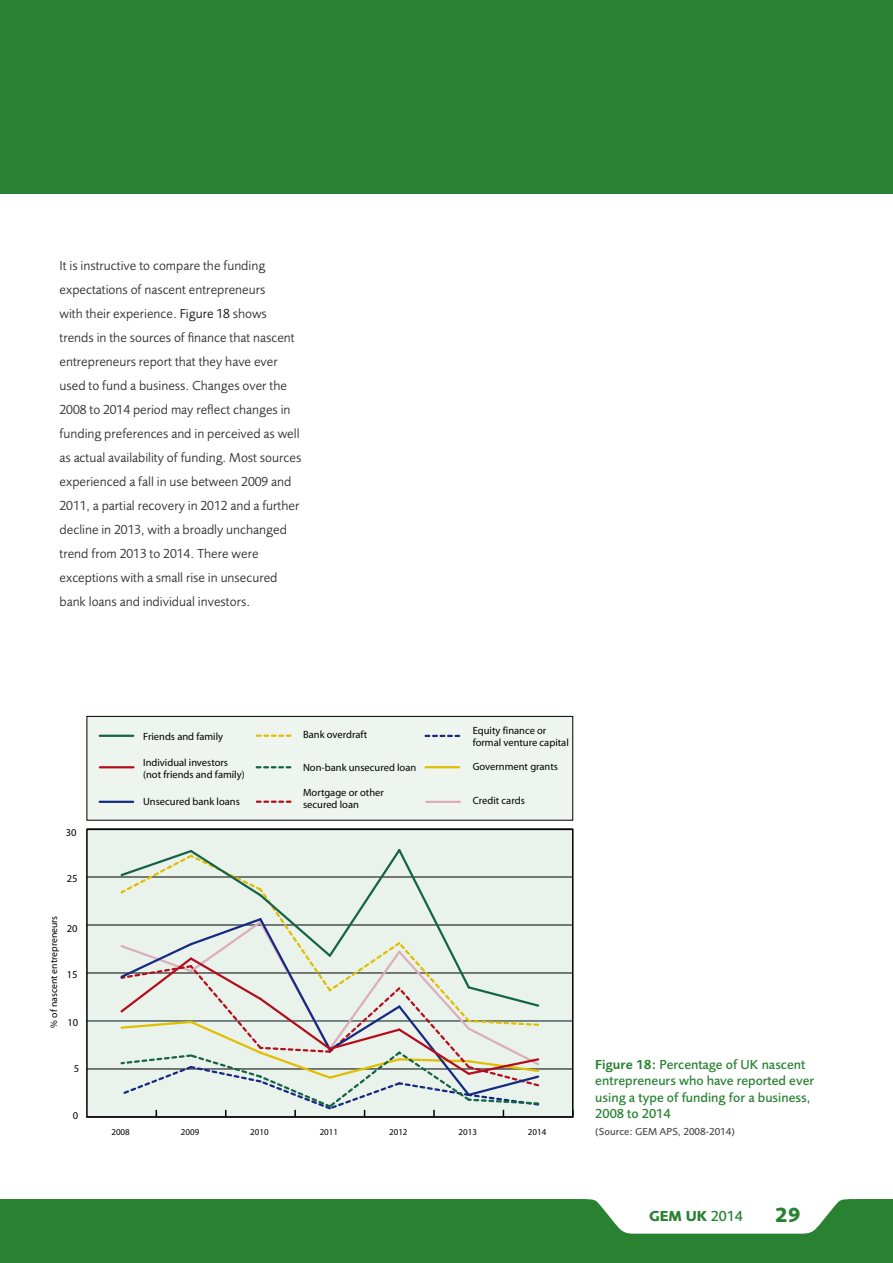
<style>
.page{position:relative;width:893px;height:1263px;background:#fff}
.page>*{position:absolute;margin:0;border:0;box-sizing:border-box;transform-origin:0 0}
.t1{font:700 21px "Foundry Sans";color:#288232}
.t2{font:700 15px "Foundry Sans";color:#288232}
.t3{font:13.5px/24px "Foundry Sans";color:#373437}
.t4{font:500 13.5px/16.5px "Foundry Sans";color:#288232}
.t5{font:10.5px/12.6px "Myriad";color:#000}
.t6{font:500 10.5px "Foundry Sans";color:#504f53}
.t7{font:9.75px "Myriad";color:#000}
.t8{font:9px "Myriad";color:#000}
.s1{color:#1a1a1a}
.s2{font-weight:600}
.s3{font-weight:500}
</style>
<div class="page">
<div style="left:0;top:1199px;width:893px;height:64px;background:#288232"></div>
<svg style="left:579px;top:1199px;width:278px;height:34px"></svg>
<div style="left:87px;top:716px;width:486px;height:104px;background:#eef5ef"></div>
<div style="left:87px;top:716px;width:486px;height:104px;border:1px solid #000"></div>
<div style="left:87px;top:829px;width:486px;height:288px;background:#eaf3eb"></div>
<svg style="left:572px;top:1110px;width:2px;height:7px"></svg>
<hr style="left:87px;top:1117px;width:486px;height:1px;background:#000">
<hr style="left:87px;top:1069px;width:486px;height:1px;background:#000">
<hr style="left:87px;top:1021px;width:486px;height:1px;background:#00171b">
<hr style="left:87px;top:973px;width:486px;height:1px;background:#000">
<hr style="left:87px;top:925px;width:486px;height:1px;background:#000">
<hr style="left:87px;top:877px;width:486px;height:1px;background:#000">
<hr style="left:87px;top:829px;width:486px;height:1px;background:#000">
<hr style="left:426px;top:801px;width:34px;height:2px;background:#dbadbd">
<hr style="left:426px;top:766px;width:33px;height:2px;background:#e0be00">
<svg style="left:426px;top:735px;width:33px;height:2px"></svg>
<svg style="left:257px;top:800px;width:33px;height:3px"></svg>
<svg style="left:257px;top:766px;width:33px;height:2px"></svg>
<svg style="left:257px;top:734px;width:33px;height:3px"></svg>
<hr style="left:100px;top:801px;width:33px;height:2px;background:#162983">
<hr style="left:100px;top:766px;width:33px;height:2px;background:#b60d1c">
<hr style="left:100px;top:735px;width:33px;height:2px;background:#146446">
<svg style="left:118px;top:849px;width:423px;height:268px"></svg>
<div style="left:0;top:0;width:893px;height:193px;background:#288232"></div>
<p class="t3" style="left:60px;top:253px;width:243px">It is instructive to compare the funding expectations of nascent entrepreneurs<br>with their experience. <span class="s1">Figure 18</span> shows trends in the sources of finance that nascent entrepreneurs report that they have ever used to fund a business. Changes over the 2008 to 2014 period may reflect changes in funding preferences and in perceived as well as actual availability of funding. Most sources experienced a fall in use between 2009 and 2011, a partial recovery in 2012 and a further decline in 2013, with a broadly unchanged trend from 2013 to 2014. There were exceptions with a small rise in unsecured bank loans and individual investors.</p>
<p class="t5" style="left:72px;top:351px;width:7px">7</p>
<p class="t5" style="left:72px;top:458px;width:7px">4</p>
<p class="t5" style="left:72px;top:492px;width:7px">3</p>
<p class="t5" style="left:72px;top:530px;width:7px">2</p>
<p class="t5" style="left:72px;top:599px;width:7px">0</p>
<p class="t5" style="left:66px;top:827px;width:12px">30</p>
<p class="t5" style="left:67px;top:872px;width:12px">25</p>
<p class="t7" style="left:49px;top:1027px;width:113px;rotate:-90deg">% of nascent entrepreneurs</p>
<p class="t5" style="left:67px;top:922px;width:12px">20</p>
<p class="t5" style="left:67px;top:968px;width:12px">15</p>
<p class="t5" style="left:67px;top:1017px;width:12px">10</p>
<p class="t5" style="left:74px;top:1063px;width:7px">5</p>
<p class="t5" style="left:73px;top:1109px;width:7px">0</p>
<p class="t5" style="left:143px;top:730px;width:82px">Friends and family</p>
<p class="t5" style="left:303px;top:728px;width:66px">Bank overdraft</p>
<p class="t5" style="left:473px;top:724px;width:98px">Equity finance or formal venture capital</p>
<p class="t5" style="left:143px;top:756px;width:103px">Individual investors (not friends and family)</p>
<p class="t5" style="left:303px;top:762px;width:115px">Non-bank unsecured loan</p>
<p class="t5" style="left:473px;top:761px;width:87px">Government grants</p>
<p class="t5" style="left:143px;top:796px;width:98px">Unsecured bank loans</p>
<p class="t5" style="left:303px;top:786px;width:82px">Mortgage or other secured loan</p>
<p class="t5" style="left:473px;top:795px;width:54px">Credit cards</p>
<p class="t8" style="left:111px;top:1128px;width:20px">2008</p>
<p class="t8" style="left:181px;top:1128px;width:20px">2009</p>
<p class="t8" style="left:250px;top:1128px;width:20px">2010</p>
<p class="t8" style="left:320px;top:1128px;width:20px">2011</p>
<p class="t8" style="left:389px;top:1128px;width:20px">2012</p>
<p class="t8" style="left:459px;top:1128px;width:20px">2013</p>
<p class="t8" style="left:528px;top:1128px;width:20px">2014</p>
<p class="t4" style="left:595px;top:1056px;width:220px"><span class="s2">Figure 18:</span> Percentage of UK nascent entrepreneurs who have reported ever using a type of funding for a business,<br>2008 to 2014</p>
<p class="t6" style="left:595px;top:1125px;width:141px">(Source: GEM APS, 2008-2014)</p>
<p class="t2" style="left:649px;top:1206px;width:95px">GEM UK <span class="s3">2014</span></p>
<h1 class="t1" style="left:775px;top:1203px;width:28px">29</h1>
</div>
